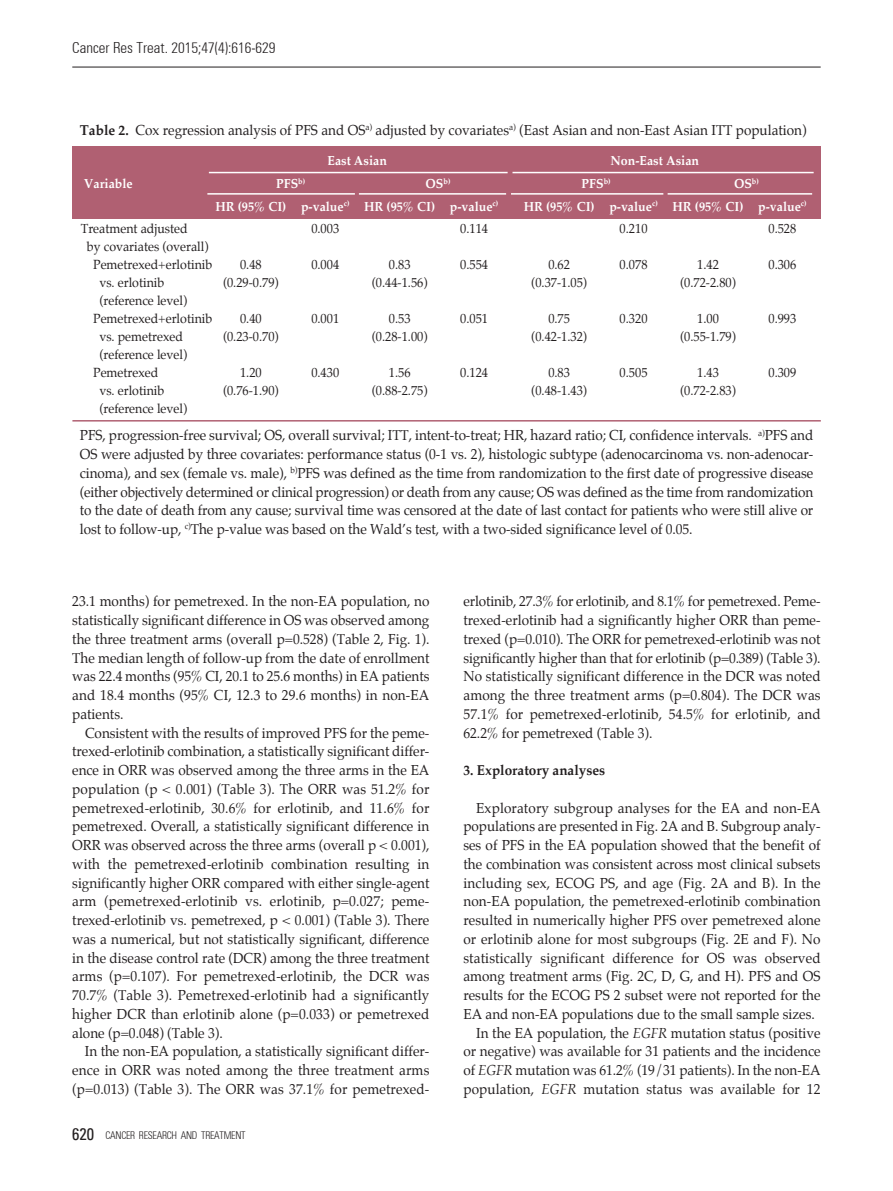
<style>
.page{position:relative;width:893px;height:1191px;background:#fff}
.page>*{position:absolute;margin:0;border:0;box-sizing:border-box;transform-origin:0 0}
.t1{font:300 condensed 15px "Univers";color:#231f20}
.t2{font:14.25px/18.8px "Palatino";color:#231f20;text-align:justify;scale:.95 1}
.t3{font:700 14.25px "Palatino";color:#231f20;scale:.95 1}
.t4{font:13.05px/18px "Palatino";color:#231f20;scale:.95 1}
.t5{font:700 13.05px "Palatino";color:#fff;scale:.95 1}
.t6{font:300 condensed 10.5px "Univers";letter-spacing:-.025em;color:#231f20;scale:.95 1}
.s1{font-weight:700}
.s2{font-weight:400;font-size:16.5px}
.s3{font-style:italic}
</style>
<div class="page">
<hr style="left:72px;top:67px;width:749px;height:1px;background:#231f20">
<div style="left:72px;top:147px;width:749px;height:72px;background:#b06072"></div>
<hr style="left:72px;top:420px;width:749px;height:1px;background:#b06072">
<hr style="left:209px;top:172px;width:299px;height:1px;background:#fff">
<hr style="left:512px;top:172px;width:302px;height:1px;background:#fff">
<hr style="left:207px;top:193px;width:148px;height:2px;background:#fff">
<hr style="left:511px;top:193px;width:152px;height:2px;background:#fff">
<hr style="left:359px;top:193px;width:147px;height:2px;background:#fff">
<hr style="left:668px;top:193px;width:144px;height:2px;background:#fff">
<p class="t1" style="left:72px;top:39px;width:205px">Cancer Res Treat. 2015;47(4):616-629</p>
<p class="t2" style="left:80px;top:122px;width:766px"><span class="s1">Table 2.</span> Cox regression analysis of PFS and OS<sup>a)</sup> adjusted by covariates<sup>a)</sup> (East Asian and non-East Asian ITT population)</p>
<p class="t5" style="left:327px;top:155px;width:64px">East Asian</p>
<p class="t5" style="left:611px;top:155px;width:95px">Non-East Asian</p>
<p class="t5" style="left:84px;top:177px;width:53px">Variable</p>
<p class="t5" style="left:276px;top:177px;width:32px">PFS<sup>b)</sup></p>
<p class="t5" style="left:426px;top:177px;width:28px">OS<sup>b)</sup></p>
<p class="t5" style="left:582px;top:177px;width:32px">PFS<sup>b)</sup></p>
<p class="t5" style="left:734px;top:177px;width:28px">OS<sup>b)</sup></p>
<p class="t5" style="left:215px;top:200px;width:299px">HR (95% CI) p-value<sup>c)</sup> HR (95% CI) p-value<sup>c)</sup></p>
<p class="t5" style="left:524px;top:200px;width:299px">HR (95% CI) p-value<sup>c)</sup> HR (95% CI) p-value<sup>c)</sup></p>
<p class="t4" style="left:81px;top:220px;width:114px">Treatment adjusted</p>
<p class="t4" style="left:311px;top:220px;width:31px">0.003</p>
<p class="t4" style="left:460px;top:220px;width:31px">0.114</p>
<p class="t4" style="left:620px;top:220px;width:31px">0.210</p>
<p class="t4" style="left:768px;top:220px;width:31px">0.528</p>
<p class="t4" style="left:87px;top:238px;width:133px;text-align:center">by covariates (overall)<br>Pemetrexed+erlotinib</p>
<p class="t4" style="left:240px;top:256px;width:24px">0.48</p>
<p class="t4" style="left:311px;top:256px;width:31px">0.004</p>
<p class="t4" style="left:389px;top:256px;width:24px">0.83</p>
<p class="t4" style="left:460px;top:256px;width:31px">0.554</p>
<p class="t4" style="left:548px;top:256px;width:24px">0.62</p>
<p class="t4" style="left:620px;top:256px;width:31px">0.078</p>
<p class="t4" style="left:697px;top:256px;width:24px">1.42</p>
<p class="t4" style="left:768px;top:256px;width:31px">0.306</p>
<p class="t4" style="left:99px;top:274px;width:70px">vs. erlotinib</p>
<p class="t4" style="left:223px;top:274px;width:60px">(0.29-0.79)</p>
<p class="t4" style="left:372px;top:274px;width:60px">(0.44-1.56)</p>
<p class="t4" style="left:531px;top:274px;width:60px">(0.37-1.05)</p>
<p class="t4" style="left:680px;top:274px;width:60px">(0.72-2.80)</p>
<p class="t4" style="left:93px;top:292px;width:127px;text-indent:6px">(reference level)<br>Pemetrexed+erlotinib</p>
<p class="t4" style="left:240px;top:310px;width:24px">0.40</p>
<p class="t4" style="left:311px;top:310px;width:31px">0.001</p>
<p class="t4" style="left:389px;top:310px;width:24px">0.53</p>
<p class="t4" style="left:460px;top:310px;width:31px">0.051</p>
<p class="t4" style="left:548px;top:310px;width:24px">0.75</p>
<p class="t4" style="left:620px;top:310px;width:31px">0.320</p>
<p class="t4" style="left:697px;top:310px;width:24px">1.00</p>
<p class="t4" style="left:768px;top:310px;width:31px">0.993</p>
<p class="t4" style="left:99px;top:328px;width:89px">vs. pemetrexed</p>
<p class="t4" style="left:223px;top:328px;width:60px">(0.23-0.70)</p>
<p class="t4" style="left:372px;top:328px;width:60px">(0.28-1.00)</p>
<p class="t4" style="left:531px;top:328px;width:60px">(0.42-1.32)</p>
<p class="t4" style="left:680px;top:328px;width:60px">(0.55-1.79)</p>
<p class="t4" style="left:93px;top:346px;width:100px;text-indent:6px">(reference level)<br>Pemetrexed</p>
<p class="t4" style="left:240px;top:364px;width:24px">1.20</p>
<p class="t4" style="left:311px;top:364px;width:31px">0.430</p>
<p class="t4" style="left:389px;top:364px;width:24px">1.56</p>
<p class="t4" style="left:460px;top:364px;width:31px">0.124</p>
<p class="t4" style="left:548px;top:364px;width:24px">0.83</p>
<p class="t4" style="left:620px;top:364px;width:31px">0.505</p>
<p class="t4" style="left:697px;top:364px;width:24px">1.43</p>
<p class="t4" style="left:768px;top:364px;width:31px">0.309</p>
<p class="t4" style="left:99px;top:382px;width:70px">vs. erlotinib</p>
<p class="t4" style="left:223px;top:382px;width:60px">(0.76-1.90)</p>
<p class="t4" style="left:372px;top:382px;width:60px">(0.88-2.75)</p>
<p class="t4" style="left:531px;top:382px;width:60px">(0.48-1.43)</p>
<p class="t4" style="left:680px;top:382px;width:60px">(0.72-2.83)</p>
<p class="t4" style="left:99px;top:400px;width:94px">(reference level)</p>
<p class="t2" style="left:80px;top:427px;width:773px">PFS, progression-free survival; OS, overall survival; ITT, intent-to-treat; HR, hazard ratio; CI, confidence intervals. <sup>a)</sup>PFS and OS were adjusted by three covariates: performance status (0-1 vs. 2), histologic subtype (adenocarcinoma vs. non-adenocar&shy;cinoma), and sex (female vs. male), <sup>b)</sup>PFS was defined as the time from randomization to the first date of progressive disease (either objectively determined or clinical progression) or death from any cause; OS was defined as the time from randomization to the date of death from any cause; survival time was censored at the date of last contact for patients who were still alive or lost to follow-up, <sup>c)</sup>The p-value was based on the Wald’s test, with a two-sided significance level of 0.05.</p>
<p class="t2" style="left:72px;top:593px;width:377px">23.1 months) for pemetrexed. In the non-EA population, no statistically significant difference in OS was observed among the three treatment arms (overall p=0.528) (Table 2, Fig. 1).<br>The median length of follow-up from the date of enrollment was 22.4 months (95% CI, 20.1 to 25.6 months) in EA patients and 18.4 months (95% CI, 12.3 to 29.6 months) in non-EA patients.</p>
<p class="t2" style="left:72px;top:724px;width:378px;text-indent:13px">Consistent with the results of improved PFS for the peme&shy;trexed-erlotinib combination, a statistically significant differ&shy;ence in ORR was observed among the three arms in the EA population (p &lt; 0.001) (Table 3). The ORR was 51.2% for pemetrexed-erlotinib, 30.6% for erlotinib, and 11.6% for pemetrexed. Overall, a statistically significant difference in ORR was observed across the three arms (overall p &lt; 0.001), with the pemetrexed-erlotinib combination resulting in significantly higher ORR compared with either single-agent arm (pemetrexed-erlotinib vs. erlotinib, p=0.027; peme&shy;trexed-erlotinib vs. pemetrexed, p &lt; 0.001) (Table 3). There was a numerical, but not statistically significant, difference in the disease control rate (DCR) among the three treatment arms (p=0.107). For pemetrexed-erlotinib, the DCR was 70.7% (Table 3). Pemetrexed-erlotinib had a significantly higher DCR than erlotinib alone (p=0.033) or pemetrexed alone (p=0.048) (Table 3).</p>
<p class="t2" style="left:72px;top:1043px;width:377px;text-indent:13px">In the non-EA population, a statistically significant differ&shy;ence in ORR was noted among the three treatment arms (p=0.013) (Table 3). The ORR was 37.1% for pemetrexed-</p>
<p class="t6" style="left:72px;top:1129px;width:184px"><span class="s2">620</span> CANCER RESEARCH AND TREATMENT</p>
<p class="t2" style="left:463px;top:593px;width:377px">erlotinib, 27.3% for erlotinib, and 8.1% for pemetrexed. Peme&shy;trexed-erlotinib had a significantly higher ORR than peme&shy;trexed (p=0.010). The ORR for pemetrexed-erlotinib was not significantly higher than that for erlotinib (p=0.389) (Table 3).<br>No statistically significant difference in the DCR was noted among the three treatment arms (p=0.804). The DCR was 57.1% for pemetrexed-erlotinib, 54.5% for erlotinib, and 62.2% for pemetrexed (Table 3).</p>
<p class="t3" style="left:463px;top:763px;width:151px">3. Exploratory analyses</p>
<p class="t2" style="left:476px;top:799px;width:364px">Exploratory subgroup analyses for the EA and non-EA</p>
<p class="t2" style="left:463px;top:818px;width:377px">populations are presented in Fig. 2A and B. Subgroup analy-</p>
<p class="t2" style="left:463px;top:837px;width:377px">ses of PFS in the EA population showed that the benefit of</p>
<p class="t2" style="left:463px;top:855px;width:377px">the combination was consistent across most clinical subsets</p>
<p class="t2" style="left:463px;top:874px;width:377px">including sex, ECOG PS, and age (Fig. 2A and B). In the</p>
<p class="t2" style="left:463px;top:893px;width:377px">non-EA population, the pemetrexed-erlotinib combination</p>
<p class="t2" style="left:463px;top:912px;width:377px">resulted in numerically higher PFS over pemetrexed alone</p>
<p class="t2" style="left:463px;top:930px;width:377px">or erlotinib alone for most subgroups (Fig. 2E and F). No</p>
<p class="t2" style="left:463px;top:949px;width:377px">statistically significant difference for OS was observed</p>
<p class="t2" style="left:463px;top:968px;width:377px">among treatment arms (Fig. 2C, D, G, and H). PFS and OS</p>
<p class="t2" style="left:463px;top:987px;width:377px">results for the ECOG PS 2 subset were not reported for the</p>
<p class="t2" style="left:463px;top:1005px;width:371px">EA and non-EA populations due to the small sample sizes.</p>
<p class="t2" style="left:476px;top:1024px;width:364px">In the EA population, the <span class="s3">EGFR</span> mutation status (positive</p>
<p class="t2" style="left:463px;top:1043px;width:377px">or negative) was available for 31 patients and the incidence</p>
<p class="t2" style="left:463px;top:1062px;width:377px">of <span class="s3">EGFR</span> mutation was 61.2% (19/31 patients). In the non-EA</p>
<p class="t2" style="left:463px;top:1080px;width:377px">population, <span class="s3">EGFR</span> mutation status was available for 12</p>
</div>
